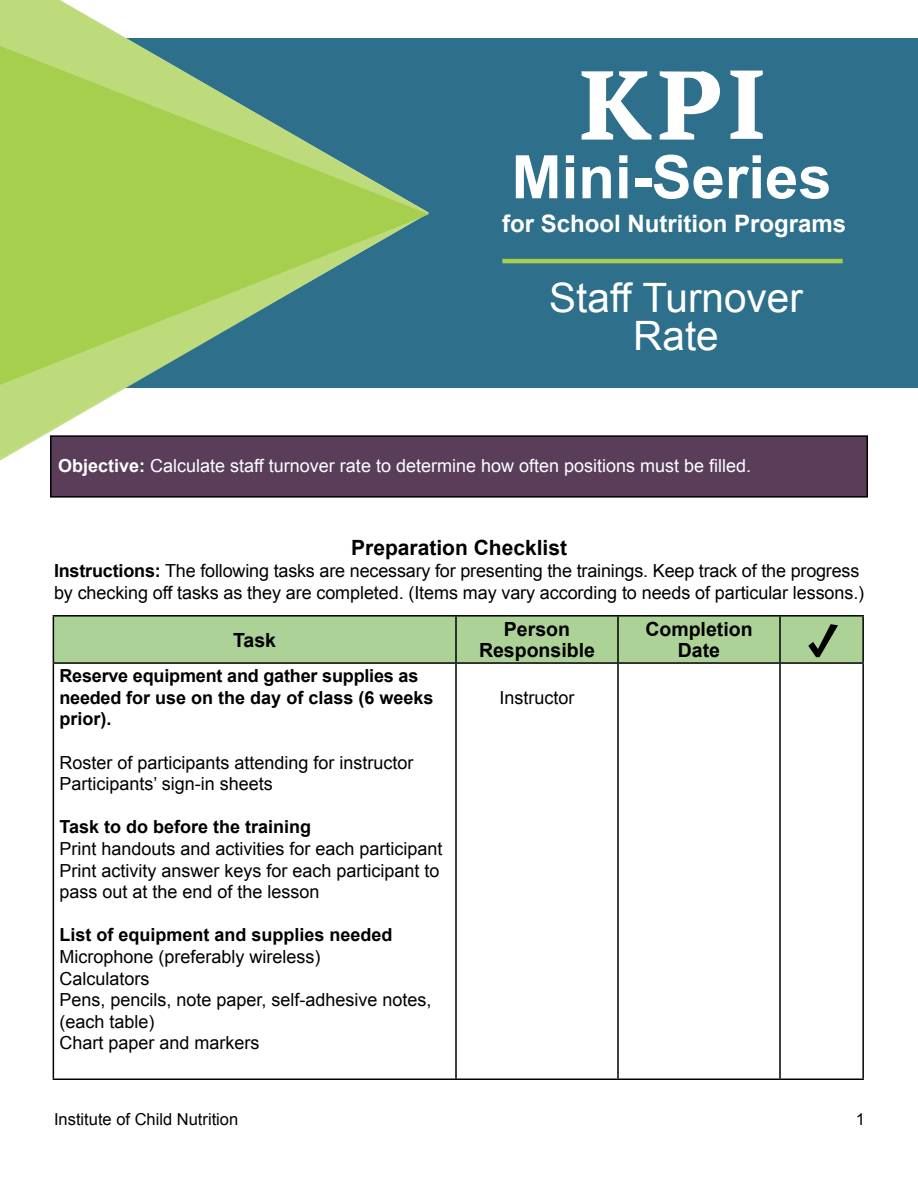
<style>
.page{position:relative;width:918px;height:1188px;background:#fff}
.page>*{position:absolute;margin:0;border:0;box-sizing:border-box;transform-origin:0 0}
.t1{font:700 60px "Arial";color:#fff}
.t2{font:40.5px/37.5px "Arial";color:#fff;text-align:center}
.t3{font:700 24px "Arial";color:#fff}
.t4{font:700 21px "Arial";color:#000}
.t5{font:700 19.5px/21px "Arial";color:#000;text-align:center}
.t6{font:18px/21.6px "Arial";color:#000}
.t7{font:700 18px/21.6px "Arial";color:#000}
.t8{font:18px "Arial";color:#fff}
.t9{font:16.5px "Arial";color:#000}
.s1{font-weight:700}
</style>
<div class="page">
<div style="left:0;top:38px;width:918px;height:350px;background:#2e708c"></div>
<div style="left:51px;top:436px;width:816px;height:61px;background:#593d59"></div>
<div style="left:50px;top:435px;width:818px;height:63px;border:2px solid #000"></div>
<svg style="left:0;top:0;width:429px;height:459px"></svg>
<svg style="left:0;top:46px;width:429px;height:339px"></svg>
<svg style="left:581px;top:71px;width:71px;height:69px"></svg>
<svg style="left:659px;top:71px;width:61px;height:69px"></svg>
<svg style="left:730px;top:70px;width:33px;height:69px"></svg>
<hr style="left:53px;top:615px;width:403px;height:2px;background:#000">
<hr style="left:456px;top:615px;width:162px;height:2px;background:#000">
<hr style="left:618px;top:615px;width:162px;height:2px;background:#000">
<hr style="left:780px;top:615px;width:84px;height:2px;background:#000">
<hr style="left:862px;top:617px;width:2px;height:45px;background:#000">
<hr style="left:53px;top:662px;width:403px;height:2px;background:#000">
<hr style="left:53px;top:664px;width:1px;height:414px;background:#000">
<hr style="left:456px;top:662px;width:162px;height:2px;background:#000">
<hr style="left:455px;top:664px;width:2px;height:414px;background:#000">
<hr style="left:618px;top:662px;width:162px;height:2px;background:#000">
<hr style="left:617px;top:664px;width:2px;height:414px;background:#000">
<hr style="left:780px;top:662px;width:84px;height:2px;background:#000">
<hr style="left:779px;top:664px;width:2px;height:414px;background:#000">
<hr style="left:862px;top:664px;width:2px;height:414px;background:#000">
<hr style="left:53px;top:1078px;width:403px;height:2px;background:#000">
<hr style="left:456px;top:1078px;width:162px;height:2px;background:#000">
<hr style="left:618px;top:1078px;width:162px;height:2px;background:#000">
<hr style="left:780px;top:1078px;width:84px;height:2px;background:#000">
<div style="left:53px;top:616px;width:810px;height:47px;background:#acd297"></div>
<hr style="left:502px;top:259px;width:341px;height:4px;background:#a6cf4d">
<h1 class="t1" style="left:512px;top:138px;width:322px">Mini-Series</h1>
<h3 class="t3" style="left:502px;top:207px;width:346px">for School Nutrition Programs</h3>
<h2 class="t2" style="left:549px;top:280px;width:255px">Staff Turnover<br>Rate</h2>
<p class="t8" style="left:58px;top:454px;width:694px"><span class="s1">Objective:</span> Calculate staff turnover rate to determine how often positions must be filled.</p>
<p class="t4" style="left:351px;top:534px;width:217px">Preparation Checklist</p>
<p class="t6" style="left:54px;top:560px;width:812px"><span class="s1">Instructions:</span> The following tasks are necessary for presenting the trainings. Keep track of the progress by checking off tasks as they are completed. (Items may vary according to needs of particular lessons.)</p>
<p class="t5" style="left:233px;top:630px;width:44px">Task</p>
<p class="t5" style="left:479px;top:619px;width:117px">Person<br>Responsible</p>
<p class="t5" style="left:645px;top:619px;width:109px">Completion<br>Date</p>
<p class="t7" style="left:59px;top:666px;width:376px">Reserve equipment and gather supplies as needed for use on the day of class (6 weeks prior).</p>
<p class="t6" style="left:59px;top:752px;width:356px">Roster of participants attending for instructor<br>Participants’ sign-in sheets</p>
<p class="t7" style="left:59px;top:817px;width:253px">Task to do before the training</p>
<p class="t6" style="left:59px;top:838px;width:385px">Print handouts and activities for each participant<br>Print activity answer keys for each participant to pass out at the end of the lesson</p>
<p class="t7" style="left:59px;top:925px;width:335px">List of equipment and supplies needed</p>
<p class="t6" style="left:59px;top:946px;width:374px">Microphone (preferably wireless)<br>Calculators<br>Pens, pencils, note paper, self-adhesive notes, (each table)<br>Chart paper and markers</p>
<p class="t6" style="left:499px;top:687px;width:77px">Instructor</p>
<p class="t9" style="left:54px;top:1108px;width:186px">Institute of Child Nutrition</p>
<p class="t9" style="left:856px;top:1108px;width:11px">1</p>
</div>
